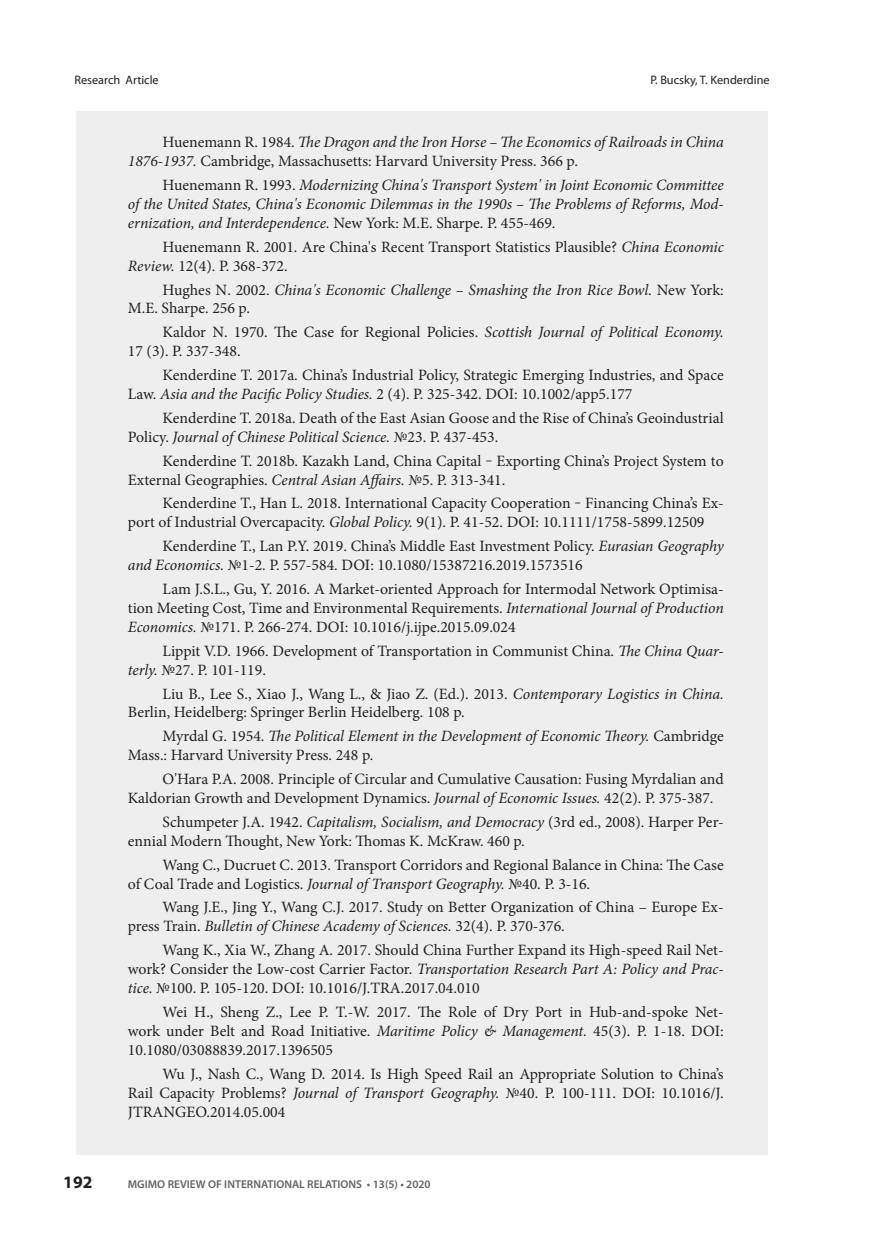
<style>
.page{position:relative;width:874px;height:1241px;background:#fff}
.page>*{position:absolute;margin:0;border:0;box-sizing:border-box;transform-origin:0 0}
.t1{font:700 17.5px "Myriad Pro";color:#231f20}
.t2{font:15.75px/18.9px "Minion Pro";color:#231f20}
.t3{font:italic 15.75px/18.9px "Minion Pro";letter-spacing:-.005em;color:#231f20;text-align:justify}
.t4{font:12.25px "Myriad Pro";color:#231f20}
.t5{font:600 11.38px "Myriad Pro";color:#636366}
.s1{font-style:italic}
.s2{font-style:normal}
</style>
<div class="page">
<div style="left:74px;top:109px;width:695px;height:1047px;background:#eeeeef;border:2px solid #fff"></div>
<p class="t4" style="left:74px;top:72px;width:86px">Research Article</p>
<p class="t4" style="left:650px;top:72px;width:121px">P. Bucsky, T. Kenderdine</p>
<p class="t2" style="left:128px;top:133px;width:597px;text-indent:35px">Huenemann R. 1984. <span class="s1">The Dragon and the Iron Horse – The Economics of Railroads in China<br>1876-1937.</span> Cambridge, Massachusetts: Harvard University Press. 366 p.</p>
<p class="t3" style="left:128px;top:175px;width:597px;text-indent:35px"><span class="s2">Huenemann R. 1993.</span> Modernizing China's Transport System' in Joint Economic Committee of the United States, China's Economic Dilemmas in the 1990s – The Problems of Reforms, Mod&shy;ernization, and Interdependence. <span class="s2">New York: M.E. Sharpe. P. 455-469.</span></p>
<p class="t2" style="left:128px;top:237px;width:597px;text-indent:35px">Huenemann R. 2001. Are China's Recent Transport Statistics Plausible? <span class="s1">China Economic<br>Review.</span> 12(4). P. 368-372.</p>
<p class="t3" style="left:128px;top:280px;width:597px;text-indent:35px"><span class="s2">Hughes N. 2002.</span> China's Economic Challenge – Smashing the Iron Rice Bowl. <span class="s2">New York:<br>M.E. Sharpe. 256 p.</span></p>
<p class="t2" style="left:128px;top:323px;width:597px;text-indent:35px">Kaldor N. 1970. The Case for Regional Policies. <span class="s1">Scottish Journal of Political Economy.<br></span>17 (3). P. 337-348.</p>
<p class="t2" style="left:128px;top:365px;width:597px;text-indent:35px">Kenderdine T. 2017a. China’s Industrial Policy, Strategic Emerging Industries, and Space<br>Law. <span class="s1">Asia and the Pacific Policy Studies.</span> 2 (4). P. 325-342. DOI: 10.1002/app5.177</p>
<p class="t2" style="left:128px;top:408px;width:597px;text-indent:35px">Kenderdine T. 2018a. Death of the East Asian Goose and the Rise of China’s Geoindustrial<br>Policy. <span class="s1">Journal of Chinese Political Science.</span> №23. P. 437-453.</p>
<p class="t2" style="left:128px;top:451px;width:597px;text-indent:35px">Kenderdine T. 2018b. Kazakh Land, China Capital ‒ Exporting China’s Project System to<br>External Geographies. <span class="s1">Central Asian Affairs.</span> №5. P. 313-341.</p>
<p class="t2" style="left:128px;top:494px;width:597px;text-indent:35px">Kenderdine T., Han L. 2018. International Capacity Cooperation ‒ Financing China’s Ex&shy;port of Industrial Overcapacity. <span class="s1">Global Policy.</span> 9(1). P. 41-52. DOI: 10.1111/1758-5899.12509</p>
<p class="t2" style="left:128px;top:536px;width:597px;text-indent:35px">Kenderdine T., Lan P.Y. 2019. China’s Middle East Investment Policy. <span class="s1">Eurasian Geography and Economics.</span> №1-2. P. 557-584. DOI: 10.1080/15387216.2019.1573516</p>
<p class="t2" style="left:128px;top:579px;width:597px;text-align:justify;text-indent:35px">Lam J.S.L., Gu, Y. 2016. A Market-oriented Approach for Intermodal Network Optimisa&shy;tion Meeting Cost, Time and Environmental Requirements. <span class="s1">International Journal of Production Economics.</span> №171. P. 266-274. DOI: 10.1016/j.ijpe.2015.09.024</p>
<p class="t2" style="left:128px;top:641px;width:597px;text-indent:35px">Lippit V.D. 1966. Development of Transportation in Communist China. <span class="s1">The China Quar&shy;terly.</span> №27. P. 101-119.</p>
<p class="t2" style="left:128px;top:684px;width:597px;text-indent:35px">Liu B., Lee S., Xiao J., Wang L., &amp; Jiao Z. (Ed.). 2013. <span class="s1">Contemporary Logistics in China.<br></span>Berlin, Heidelberg: Springer Berlin Heidelberg. 108 p.</p>
<p class="t2" style="left:128px;top:726px;width:597px;text-indent:35px">Myrdal G. 1954. <span class="s1">The Political Element in the Development of Economic Theory.</span> Cambridge<br>Mass.: Harvard University Press. 248 p.</p>
<p class="t2" style="left:128px;top:769px;width:597px;text-indent:35px">O'Hara P.A. 2008. Principle of Circular and Cumulative Causation: Fusing Myrdalian and<br>Kaldorian Growth and Development Dynamics. <span class="s1">Journal of Economic Issues.</span> 42(2). P. 375-387.</p>
<p class="t2" style="left:128px;top:812px;width:597px;text-indent:35px">Schumpeter J.A. 1942. <span class="s1">Capitalism, Socialism, and Democracy</span> (3rd ed., 2008). Harper Per&shy;ennial Modern Thought, New York: Thomas K. McKraw. 460 p.</p>
<p class="t2" style="left:128px;top:855px;width:597px;text-indent:35px">Wang C., Ducruet C. 2013. Transport Corridors and Regional Balance in China: The Case of Coal Trade and Logistics. <span class="s1">Journal of Transport Geography.</span> №40. P. 3-16.</p>
<p class="t2" style="left:128px;top:897px;width:597px;text-indent:35px">Wang J.E., Jing Y., Wang C.J. 2017. Study on Better Organization of China – Europe Ex&shy;press Train. <span class="s1">Bulletin of Chinese Academy of Sciences.</span> 32(4). P. 370-376.</p>
<p class="t2" style="left:128px;top:940px;width:597px;text-align:justify;text-indent:35px">Wang K., Xia W., Zhang A. 2017. Should China Further Expand its High-speed Rail Net&shy;work? Consider the Low-cost Carrier Factor. <span class="s1">Transportation Research Part A: Policy and Prac&shy;tice.</span> №100. P. 105-120. DOI: 10.1016/J.TRA.2017.04.010</p>
<p class="t2" style="left:128px;top:1002px;width:597px;text-align:justify;text-indent:35px">Wei H., Sheng Z., Lee P. T.-W. 2017. The Role of Dry Port in Hub-and-spoke Net&shy;work under Belt and Road Initiative. <span class="s1">Maritime Policy &amp; Management.</span> 45(3). P. 1-18. DOI:<br>10.1080/03088839.2017.1396505</p>
<p class="t2" style="left:128px;top:1064px;width:597px;text-align:justify;text-indent:35px">Wu J., Nash C., Wang D. 2014. Is High Speed Rail an Appropriate Solution to China’s Rail Capacity Problems? <span class="s1">Journal of Transport Geography.</span> №40. P. 100-111. DOI: 10.1016/J.<br>JTRANGEO.2014.05.004</p>
<p class="t1" style="left:63px;top:1170px;width:31px">192</p>
<p class="t5" style="left:128px;top:1176px;width:304px">MGIMO REVIEW OF INTERNATIONAL RELATIONS • 13(5) • 2020</p>
</div>
